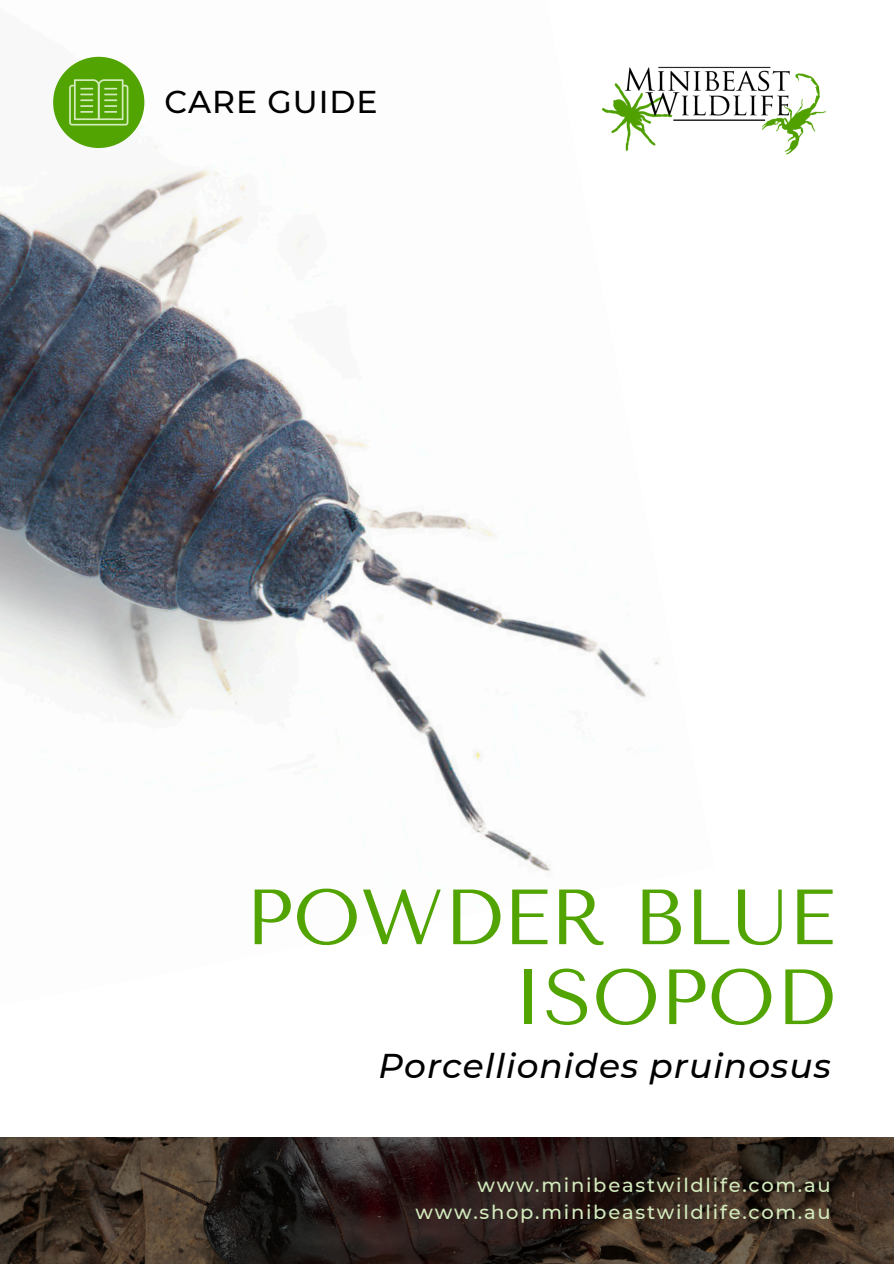
<style>
.page{position:relative;width:894px;height:1264px;background:#fff}
.page>*{position:absolute;margin:0;border:0;box-sizing:border-box;transform-origin:0 0}
.t1{font:78px/79.8px "Tenor Sans";color:#51a401;text-align:right}
.t2{font:italic 500 34.35px "Montserrat";letter-spacing:.03em;color:#000}
.t3{font:500 31.5px "Montserrat";letter-spacing:.03em;color:#000}
.t4{font:500 19.5px "Montserrat";letter-spacing:.09em;color:#d3ebbd}
</style>
<div class="page">
<img style="left:0;top:56px;width:659px;height:815px">
<div style="left:53px;top:57px;width:91px;height:91px;background:#51a401;border-radius:50%"></div>
<svg style="left:69px;top:79px;width:59px;height:46px"></svg>
<img style="left:593px;top:56px;width:233px;height:111px">
<svg style="left:0;top:1137px;width:893px;height:126px;background:#33261f"></svg>
<h3 class="t3" style="left:164px;top:82px;width:214px">CARE GUIDE</h3>
<p class="t1" style="left:245px;top:878px;width:591px">POWDER BLUE<br>ISOPOD</p>
<p class="t2" style="left:378px;top:1044px;width:454px">Porcellionides pruinosus</p>
<p class="t4" style="left:477px;top:1173px;width:355px">www.minibeastwildlife.com.au</p>
<h1 class="t4" style="left:415px;top:1200px;width:416px">www.shop.minibeastwildlife.com.au</h1>
</div>
